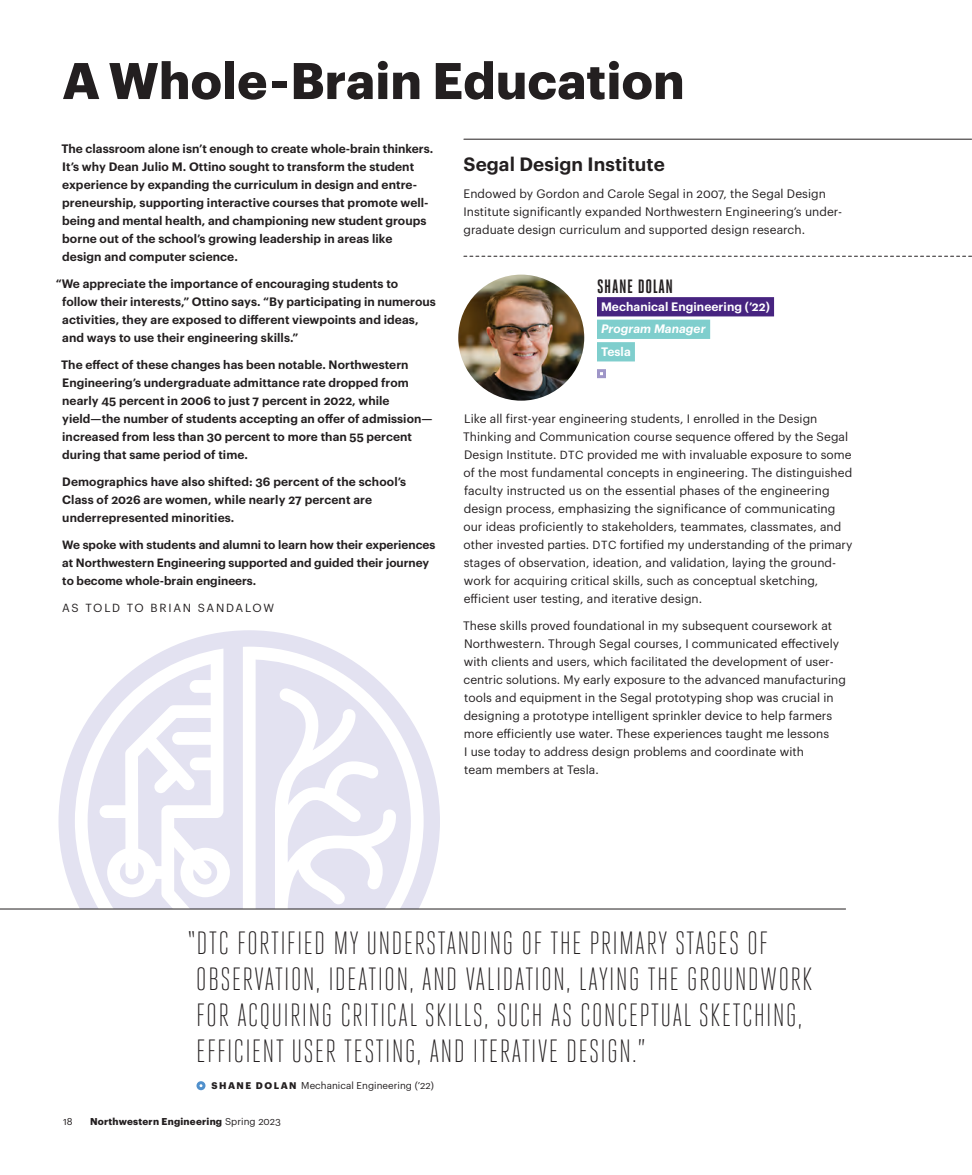
<style>
.page{position:relative;width:972px;height:1175px;background:#fff}
.page>*{position:absolute;margin:0;border:0;box-sizing:border-box;transform-origin:0 0}
.t1{font:700 50.25px "Graphik";letter-spacing:.005em;color:#231f20}
.t2{font:300 32.1px/36px "Heroic Condensed";letter-spacing:.035em;color:#231f20}
.t3{font:700 19.35px "Heroic Condensed";letter-spacing:.035em;color:#231f20}
.subhead_graphik_bold{font:600 18.9px "Graphik";letter-spacing:.005em;color:#231f20}
.body_text{font:12.15px/18px "Graphik";letter-spacing:.005em;color:#231f20}
.body_text-2{font:12px/18px "Graphik";letter-spacing:.005em;color:#231f20}
.body_text-3{font:600 12px/18px "Graphik";letter-spacing:.005em;color:#231f20}
.t4{font:600 12px "Graphik";letter-spacing:.005em;color:#fff}
.t5{font:italic 600 12px "Graphik";letter-spacing:.005em;color:#fff}
.body_text-4{font:600 11.85px/18px "Graphik";letter-spacing:.005em;color:#231f20}
.body_text-5{font:600 11.7px/18px "Graphik";color:#231f20}
.body_text-6{font:11.55px "Graphik";letter-spacing:.155em;color:#231f20}
.t6{font:9.75px "Graphik";letter-spacing:.005em;color:#231f20}
.t7{font:700 9.75px "Graphik";letter-spacing:.025em;color:#231f20}
.s1{font-size:11.55px}
.s2{font-weight:700;font-size:9.45px}
.s3{font-weight:400}
</style>
<div class="page">
<svg style="left:59px;top:630px;width:381px;height:278px;fill:#e4e3f1"></svg>
<img style="left:458px;top:274px;width:126px;height:126px;border-radius:63px">
<hr style="left:0;top:908px;width:846px;height:1px;background:#231f20">
<div style="left:597px;top:297px;width:177px;height:19px;background:#472480"></div>
<div style="left:597px;top:320px;width:113px;height:19px;background:#7fcecd"></div>
<div style="left:597px;top:342px;width:38px;height:19px;background:#7fcecd"></div>
<div style="left:597px;top:369px;width:9px;height:9px;border:3px solid #9f96c8"></div>
<div style="left:196px;top:1081px;width:10px;height:9px;border:3px solid #5090cc;border-radius:50%"></div>
<hr style="left:464px;top:139px;width:508px;height:1px;background:#231f20">
<svg style="left:464px;top:256px;width:508px;height:1px"></svg>
<p class="t1" style="left:62px;top:42px;width:624px">A Whole-Brain Education</p>
<p class="body_text-3" style="left:61px;top:139px;width:374px">The classroom alone isn’t enough to create whole-brain thinkers.<br>It’s why Dean Julio M. Ottino sought to transform the student experience by expanding the curriculum in design and entre&shy;preneurship, supporting interactive courses that promote well&shy;being and mental health, and championing new student groups borne out of the school’s growing leadership in areas like design and computer science.</p>
<p class="body_text-3" style="left:62px;top:274px;width:375px;text-indent:-7px">“We appreciate the importance of encouraging students to follow their interests,” Ottino says. “By participating in numerous activities, they are exposed to different viewpoints and ideas, and ways to use their engineering skills.”</p>
<p class="body_text-4" style="left:61px;top:355px;width:373px">The effect of these changes has been notable. Northwestern Engineering’s undergraduate admittance rate dropped from nearly 45 percent in 2006 to just 7 percent in 2022, while yield—the number of students accepting an offer of admission— increased from less than 30 percent to more than 55 percent during that same period of time.</p>
<p class="body_text-4" style="left:62px;top:472px;width:345px">Demographics have also shifted: 36 percent of the school’s<br>Class of 2026 are women, while nearly 27 percent are underrepresented minorities.</p>
<p class="body_text-5" style="left:62px;top:535px;width:375px">We spoke with students and alumni to learn how their experiences at Northwestern Engineering supported and guided their journey to become whole-brain engineers.</p>
<p class="body_text-6" style="left:62px;top:599px;width:213px">AS TOLD TO BRIAN SANDALOW</p>
<p class="subhead_graphik_bold" style="left:464px;top:150px;width:203px">Segal Design Institute</p>
<p class="body_text-2" style="left:464px;top:184px;width:380px">Endowed by Gordon and Carole Segal in 2007, the Segal Design<br>Institute significantly expanded Northwestern Engineering’s under&shy;graduate design curriculum and supported design research.</p>
<p class="t3" style="left:597px;top:275px;width:78px">SHANE DOLAN</p>
<p class="t4" style="left:601px;top:297px;width:170px">Mechanical Engineering (’22)</p>
<p class="t5" style="left:601px;top:319px;width:106px">Program Manager</p>
<p class="t4" style="left:601px;top:342px;width:31px">Tesla</p>
<p class="body_text-2" style="left:463px;top:409px;width:391px">Like all first-year engineering students, I enrolled in the Design Thinking and Communication course sequence offered by the Segal Design Institute. <span class="s1">DTC</span> provided me with invaluable exposure to some of the most fundamental concepts in engineering. The distinguished</p>
<p class="body_text" style="left:464px;top:481px;width:373px">faculty instructed us on the essential phases of the engineering design process, emphasizing the significance of communicating</p>
<p class="body_text-2" style="left:463px;top:517px;width:390px">our ideas proficiently to stakeholders, teammates, classmates, and other invested parties. <span class="s1">DTC</span> fortified my understanding of the primary stages of observation, ideation, and validation, laying the ground&shy;work for acquiring critical skills, such as conceptual sketching, efficient user testing, and iterative design.</p>
<p class="body_text-2" style="left:463px;top:616px;width:384px">These skills proved foundational in my subsequent coursework at Northwestern. Through Segal courses, I communicated effectively with clients and users, which facilitated the development of user&shy;centric solutions. My early exposure to the advanced manufacturing tools and equipment in the Segal prototyping shop was crucial in designing a prototype intelligent sprinkler device to help farmers more efficiently use water. These experiences taught me lessons<br>I use today to address design problems and coordinate with<br>team members at Tesla.</p>
<p class="t2" style="left:187px;top:925px;width:627px">“DTC FORTIFIED MY UNDERSTANDING OF THE PRIMARY STAGES OF OBSERVATION, IDEATION, AND VALIDATION, LAYING THE GROUNDWORK FOR ACQUIRING CRITICAL SKILLS, SUCH AS CONCEPTUAL SKETCHING, EFFICIENT USER TESTING, AND ITERATIVE DESIGN.”</p>
<p class="t6" style="left:212px;top:1078px;width:224px"><span class="s2">SHANE DOLAN</span> Mechanical Engineering (’22)</p>
<p class="t6" style="left:63px;top:1114px;width:11px">18</p>
<p class="t7" style="left:90px;top:1114px;width:193px">Northwestern Engineering <span class="s3">Spring 2023</span></p>
</div>
